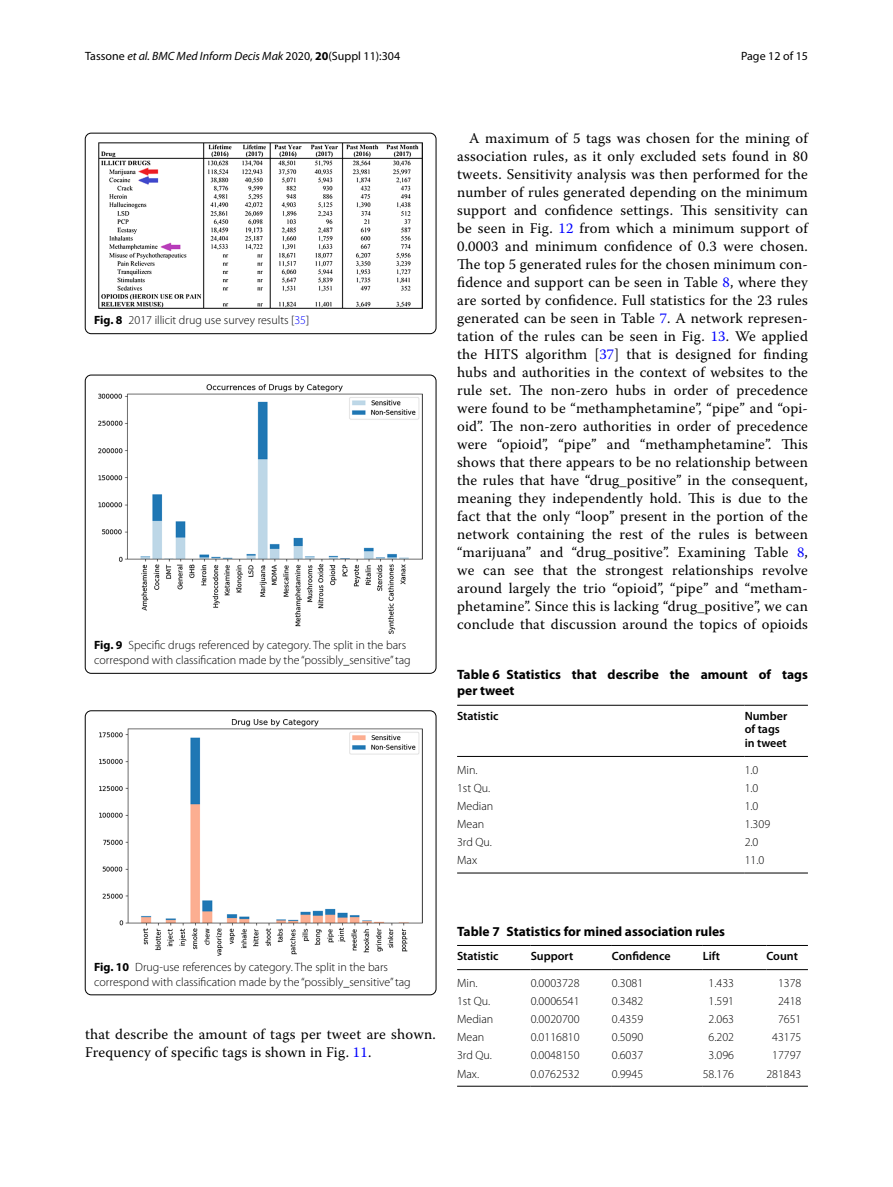
<style>
.page{position:relative;width:893px;height:1187px;background:#fff}
.page>*{position:absolute;margin:0;border:0;box-sizing:border-box;transform-origin:0 0}
.t1{font:14.7px/18px "Warnock Pro";letter-spacing:.015em;color:#000}
.t2{font:700 13.5px/16.5px "Myriad Pro";color:#000}
.t3{font:300 12px/15px "Myriad Pro";color:#000}
.t4{font:600 12px/13.5px "Myriad Pro";color:#000}
.t5{font:12px "Myriad Pro";color:#000}
.s1{font-style:italic}
.s2{font-weight:700}
.s3{color:#00f}
</style>
<div class="page">
<img style="left:99px;top:142px;width:323px;height:166px">
<div style="left:85px;top:133px;width:351px;height:201px;border:1px solid #000;border-radius:6px"></div>
<img style="left:99px;top:384px;width:323px;height:249px">
<div style="left:85px;top:375px;width:351px;height:298px;border:1px solid #000;border-radius:6px"></div>
<img style="left:99px;top:719px;width:323px;height:236px">
<div style="left:85px;top:710px;width:351px;height:284px;border:1px solid #000;border-radius:6px"></div>
<hr style="left:457px;top:705px;width:288px;height:1px;background:#000">
<hr style="left:457px;top:756px;width:288px;height:1px;background:#000">
<hr style="left:745px;top:705px;width:63px;height:1px;background:#000">
<hr style="left:745px;top:756px;width:63px;height:1px;background:#000">
<hr style="left:457px;top:872px;width:288px;height:1px;background:#000">
<hr style="left:745px;top:872px;width:63px;height:1px;background:#000">
<hr style="left:457px;top:945px;width:74px;height:1px;background:#000">
<hr style="left:457px;top:969px;width:74px;height:1px;background:#000">
<hr style="left:531px;top:945px;width:81px;height:1px;background:#000">
<hr style="left:531px;top:969px;width:81px;height:1px;background:#000">
<hr style="left:612px;top:945px;width:91px;height:1px;background:#000">
<hr style="left:612px;top:969px;width:91px;height:1px;background:#000">
<hr style="left:703px;top:945px;width:63px;height:1px;background:#000">
<hr style="left:703px;top:969px;width:63px;height:1px;background:#000">
<hr style="left:766px;top:945px;width:42px;height:1px;background:#000">
<hr style="left:766px;top:969px;width:42px;height:1px;background:#000">
<hr style="left:457px;top:1085px;width:74px;height:1px;background:#000">
<hr style="left:531px;top:1085px;width:81px;height:1px;background:#000">
<hr style="left:612px;top:1085px;width:91px;height:1px;background:#000">
<hr style="left:703px;top:1085px;width:63px;height:1px;background:#000">
<hr style="left:766px;top:1085px;width:42px;height:1px;background:#000">
<p class="t5" style="left:85px;top:48px;width:317px">Tassone <span class="s1">et al. BMC Med Inform Decis Mak</span> 2020, <span class="s2">20</span>(Suppl 11):304</p>
<p class="t5" style="left:741px;top:48px;width:68px">Page 12 of 15</p>
<p class="t3" style="left:94px;top:312px;width:217px"><span class="s2">Fig. 8</span> 2017 illicit drug use survey results [<span class="s3">35</span>]</p>
<p class="t3" style="left:94px;top:637px;width:318px"><span class="s2">Fig. 9</span> Specific drugs referenced by category. The split in the bars correspond with classification made by the “possibly_sensitive” tag</p>
<p class="t1" style="left:457px;top:128px;width:352px;text-align:justify;text-indent:12px">A maximum of 5 tags was chosen for the mining of association rules, as it only excluded sets found in 80 tweets. Sensitivity analysis was then performed for the number of rules generated depending on the minimum support and confidence settings. This sensitivity can be seen in Fig. <span class="s3">12</span> from which a minimum support of 0.0003 and minimum confidence of 0.3 were chosen.<br>The top 5 generated rules for the chosen minimum con&shy;fidence and support can be seen in Table <span class="s3">8</span>, where they are sorted by confidence. Full statistics for the 23 rules generated can be seen in Table <span class="s3">7</span>. A network represen&shy;tation of the rules can be seen in Fig. <span class="s3">13</span>. We applied the HITS algorithm [<span class="s3">37</span>] that is designed for finding hubs and authorities in the context of websites to the rule set. The non-zero hubs in order of precedence were found to be “methamphetamine”, “pipe” and “opi&shy;oid”. The non-zero authorities in order of precedence were “opioid”, “pipe” and “methamphetamine”. This shows that there appears to be no relationship between the rules that have “drug_positive” in the consequent, meaning they independently hold. This is due to the fact that the only “loop” present in the portion of the network containing the rest of the rules is between “marijuana” and “drug_positive”. Examining Table <span class="s3">8</span>, we can see that the strongest relationships revolve around largely the trio “opioid”, “pipe” and “metham&shy;phetamine”. Since this is lacking “drug_positive”, we can conclude that discussion around the topics of opioids</p>
<p class="t2" style="left:457px;top:665px;width:352px">Table 6 Statistics that describe the amount of tags per tweet</p>
<p class="t4" style="left:457px;top:708px;width:43px">Statistic</p>
<p class="t4" style="left:745px;top:708px;width:44px">Number of tags in tweet</p>
<p class="t3" style="left:457px;top:762px;width:22px">Min.</p>
<p class="t3" style="left:745px;top:762px;width:15px">1.0</p>
<p class="t3" style="left:457px;top:780px;width:35px">1st Qu.</p>
<p class="t3" style="left:745px;top:780px;width:15px">1.0</p>
<p class="t3" style="left:457px;top:798px;width:38px">Median</p>
<p class="t3" style="left:745px;top:798px;width:15px">1.0</p>
<p class="t3" style="left:457px;top:816px;width:29px">Mean</p>
<p class="t3" style="left:745px;top:816px;width:27px">1.309</p>
<p class="t3" style="left:457px;top:834px;width:36px">3rd Qu.</p>
<p class="t3" style="left:745px;top:834px;width:15px">2.0</p>
<p class="t3" style="left:457px;top:853px;width:22px">Max</p>
<p class="t3" style="left:745px;top:853px;width:21px">11.0</p>
<p class="t3" style="left:94px;top:959px;width:318px"><span class="s2">Fig. 10</span> Drug-use references by category. The split in the bars correspond with classification made by the “possibly_sensitive” tag</p>
<p class="t1" style="left:85px;top:1025px;width:352px">that describe the amount of tags per tweet are shown.<br>Frequency of specific tags is shown in Fig. <span class="s3">11</span>.</p>
<p class="t2" style="left:457px;top:922px;width:270px">Table 7 Statistics for mined association rules</p>
<p class="t4" style="left:457px;top:948px;width:43px">Statistic</p>
<p class="t4" style="left:531px;top:948px;width:44px">Support</p>
<p class="t4" style="left:612px;top:948px;width:60px">Confidence</p>
<p class="t4" style="left:703px;top:948px;width:19px">Lift</p>
<p class="t4" style="left:766px;top:948px;width:33px">Count</p>
<p class="t3" style="left:457px;top:975px;width:22px">Min.</p>
<p class="t3" style="left:531px;top:975px;width:50px">0.0003728</p>
<p class="t3" style="left:612px;top:975px;width:33px">0.3081</p>
<p class="t3" style="left:709px;top:975px;width:27px">1.433</p>
<p class="t3" style="left:778px;top:975px;width:25px">1378</p>
<p class="t3" style="left:457px;top:993px;width:35px">1st Qu.</p>
<p class="t3" style="left:531px;top:993px;width:50px">0.0006541</p>
<p class="t3" style="left:612px;top:993px;width:33px">0.3482</p>
<p class="t3" style="left:709px;top:993px;width:27px">1.591</p>
<p class="t3" style="left:778px;top:993px;width:25px">2418</p>
<p class="t3" style="left:457px;top:1011px;width:38px">Median</p>
<p class="t3" style="left:531px;top:1011px;width:50px">0.0020700</p>
<p class="t3" style="left:612px;top:1011px;width:33px">0.4359</p>
<p class="t3" style="left:709px;top:1011px;width:27px">2.063</p>
<p class="t3" style="left:778px;top:1011px;width:25px">7651</p>
<p class="t3" style="left:457px;top:1029px;width:29px">Mean</p>
<p class="t3" style="left:531px;top:1029px;width:50px">0.0116810</p>
<p class="t3" style="left:612px;top:1029px;width:33px">0.5090</p>
<p class="t3" style="left:709px;top:1029px;width:27px">6.202</p>
<p class="t3" style="left:772px;top:1029px;width:31px">43175</p>
<p class="t3" style="left:457px;top:1047px;width:36px">3rd Qu.</p>
<p class="t3" style="left:531px;top:1047px;width:50px">0.0048150</p>
<p class="t3" style="left:612px;top:1047px;width:33px">0.6037</p>
<p class="t3" style="left:709px;top:1047px;width:27px">3.096</p>
<p class="t3" style="left:772px;top:1047px;width:31px">17797</p>
<p class="t3" style="left:457px;top:1066px;width:24px">Max.</p>
<p class="t3" style="left:531px;top:1066px;width:50px">0.0762532</p>
<p class="t3" style="left:612px;top:1066px;width:33px">0.9945</p>
<p class="t3" style="left:703px;top:1066px;width:33px">58.176</p>
<p class="t3" style="left:766px;top:1066px;width:37px">281843</p>
</div>
